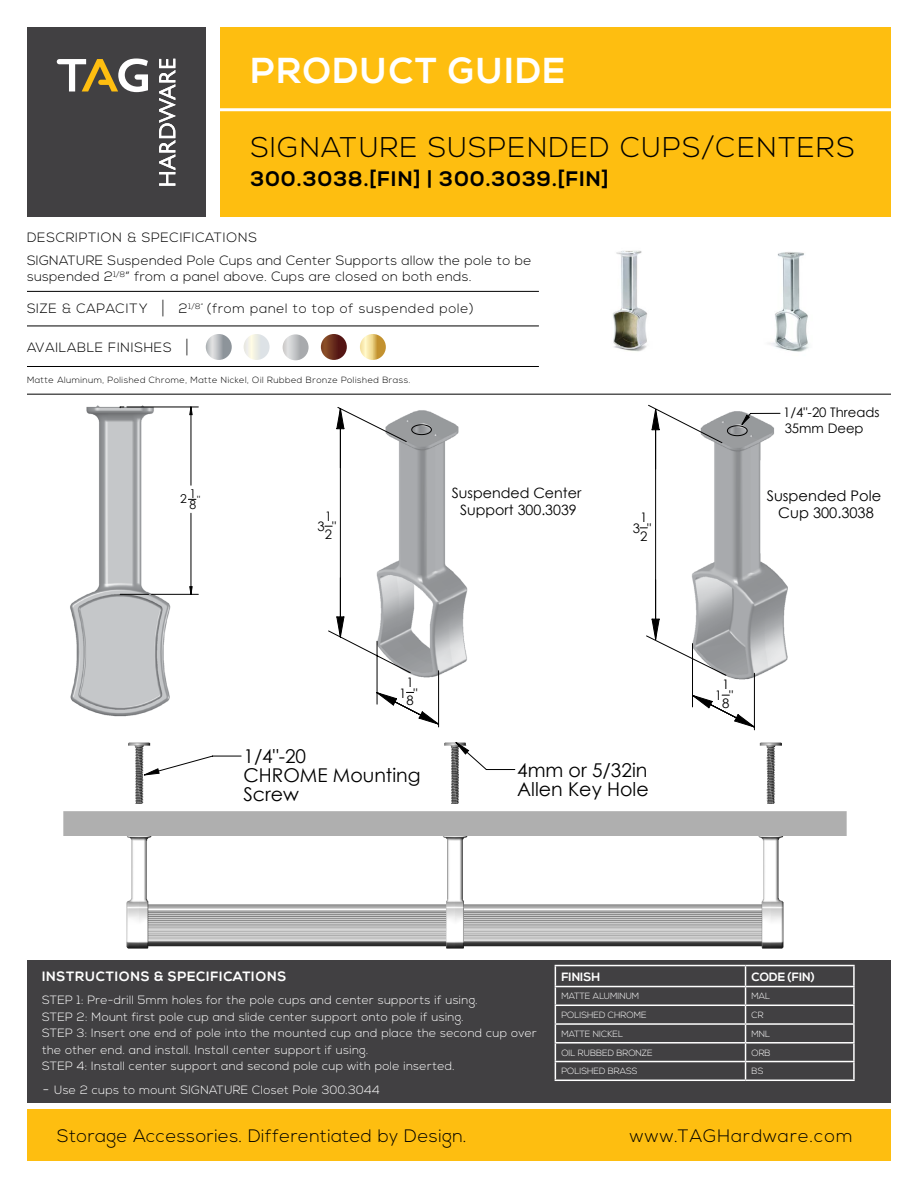
<style>
.page{position:relative;width:918px;height:1188px;background:#fff}
.page>*{position:absolute;margin:0;border:0;box-sizing:border-box;transform-origin:0 0}
.t1{font:700 36px "Nexa";letter-spacing:.05em;color:#fff}
.t2{font:300 28.5px "Nexa";letter-spacing:.05em;color:#000}
.t3{font:700 21px "Nexa";letter-spacing:.05em;color:#000}
.t4{font:19.05px/18.8px "Century Gothic";color:#000}
.t5{font:300 18px "Nexa";letter-spacing:.025em;color:#000}
.t6{font:300 18px "Nexa";letter-spacing:.06em;color:#000}
.t7{font:14.7px/17.5px "Century Gothic";color:#000;text-align:center}
.t8{font:14.25px/17.1px "Century Gothic";color:#000;text-align:center}
.t9{font:300 13.5px/23.2px "Nexa";letter-spacing:.025em;color:#000}
.t10{font:300 13.5px "Nexa";letter-spacing:.05em;color:#000}
.t11{font:700 13.5px "Nexa";letter-spacing:.05em;color:#fff}
.t12{font:13.2px/18.8px "Century Gothic";color:#000}
.t13{font:13.05px/18.8px "Century Gothic";color:#000}
.t14{font:12.15px/8.9px "Century Gothic";color:#000;text-align:right}
.t15{font:300 12px/16.5px "Nexa";letter-spacing:.025em;color:#fff}
.t16{font:700 12px "Nexa";color:#fff}
.t17{font:9.9px "Century Gothic";color:#000}
.t18{font:300 9px "Nexa";color:#fff}
.t19{font:300 9px "Nexa";letter-spacing:.05em;color:#000}
.s1{font-size:20.25px}
.s2{font-size:13.5px}
</style>
<div class="page">
<div style="left:27px;top:960px;width:864px;height:143px;background:#414042"></div>
<div style="left:27px;top:1109px;width:864px;height:52px;background:#febe10"></div>
<div style="left:27px;top:27px;width:179px;height:189px;background:#414042"></div>
<div style="left:221px;top:27px;width:670px;height:189px;background:#febe10"></div>
<hr style="left:27px;top:326px;width:512px;height:1px;background:#000">
<hr style="left:27px;top:291px;width:512px;height:1px;background:#000">
<hr style="left:27px;top:366px;width:512px;height:1px;background:#000">
<hr style="left:27px;top:394px;width:864px;height:1px;background:#000">
<div style="left:244px;top:334px;width:26px;height:26px;background:linear-gradient(to right,#faf7e5,#dce2e7);border-radius:13px"></div>
<svg style="left:283px;top:334px;width:26px;height:26px"></svg>
<svg style="left:206px;top:334px;width:26px;height:26px"></svg>
<svg style="left:321px;top:334px;width:26px;height:26px"></svg>
<img style="left:781px;top:578px;width:7px;height:86px">
<svg style="left:640px;top:404px;width:141px;height:327px"></svg>
<img style="left:440px;top:416px;width:28px;height:259px">
<svg style="left:325px;top:407px;width:115px;height:321px"></svg>
<img style="left:70px;top:405px;width:112px;height:312px">
<svg style="left:120px;top:594px;width:29px;height:1px"></svg>
<hr style="left:127px;top:407px;width:71px;height:1px;background:#000">
<hr style="left:152px;top:594px;width:46px;height:1px;background:#000">
<svg style="left:188px;top:406px;width:8px;height:189px"></svg>
<img style="left:63px;top:742px;width:784px;height:207px">
<svg style="left:143px;top:742px;width:373px;height:34px"></svg>
<svg style="left:159px;top:59px;width:16px;height:127px"></svg>
<svg style="left:57px;top:59px;width:91px;height:33px"></svg>
<hr style="left:213px;top:108px;width:679px;height:3px;background:#fff">
<svg style="left:360px;top:334px;width:26px;height:26px"></svg>
<hr style="left:555px;top:965px;width:191px;height:1px;background:#fff">
<hr style="left:746px;top:965px;width:109px;height:1px;background:#fff">
<hr style="left:853px;top:966px;width:2px;height:20px;background:#fff">
<hr style="left:555px;top:986px;width:191px;height:1px;background:#fff">
<hr style="left:746px;top:986px;width:109px;height:1px;background:#fff">
<hr style="left:555px;top:1005px;width:191px;height:1px;background:#fff">
<hr style="left:746px;top:1005px;width:109px;height:1px;background:#fff">
<hr style="left:555px;top:1023px;width:191px;height:2px;background:#fff">
<hr style="left:746px;top:1023px;width:109px;height:2px;background:#fff">
<hr style="left:555px;top:1042px;width:191px;height:2px;background:#fff">
<hr style="left:746px;top:1042px;width:109px;height:2px;background:#fff">
<hr style="left:555px;top:1061px;width:191px;height:1px;background:#fff">
<svg style="left:555px;top:966px;width:1px;height:114px"></svg>
<hr style="left:746px;top:1061px;width:109px;height:1px;background:#fff">
<svg style="left:745px;top:966px;width:1px;height:114px"></svg>
<svg style="left:853px;top:987px;width:2px;height:93px"></svg>
<hr style="left:555px;top:1080px;width:191px;height:1px;background:#fff">
<hr style="left:746px;top:1080px;width:109px;height:1px;background:#fff">
<img style="left:612px;top:250px;width:35px;height:102px">
<img style="left:769px;top:252px;width:40px;height:100px">
<p class="t1" style="left:251px;top:49px;width:316px">PRODUCT GUIDE</p>
<p class="t2" style="left:251px;top:131px;width:606px">SIGNATURE SUSPENDED CUPS/CENTERS</p>
<p class="t3" style="left:251px;top:166px;width:359px">300.3038.[FIN] | 300.3039.[FIN]</p>
<p class="t9" style="left:27px;top:226px;width:506px">DESCRIPTION &amp; SPECIFICATIONS<br>SIGNATURE Suspended Pole Cups and Center Supports allow the pole to be</p>
<p class="t9" style="left:27px;top:266px;width:446px">suspended 2<sup>1/8</sup>” from a panel above. Cups are closed on both ends.</p>
<p class="t10" style="left:27px;top:301px;width:448px">SIZE &amp; CAPACITY <span class="s1">|</span> 2<sup>1/8”</sup> (from panel to top of suspended pole)</p>
<p class="t10" style="left:27px;top:340px;width:163px">AVAILABLE FINISHES <span class="s1">|</span></p>
<p class="t19" style="left:27px;top:374px;width:385px">Matte Aluminum, Polished Chrome, Matte Nickel, Oil Rubbed Bronze Polished Brass.</p>
<p class="t14" style="left:180px;top:492px;width:18px">21<br>8</p>
<p class="t17" style="left:197px;top:493px;width:5px">"</p>
<p class="t13" style="left:318px;top:517px;width:9px">3</p>
<p class="t13" style="left:325px;top:506px;width:9px">1<br>2</p>
<p class="t13" style="left:332px;top:517px;width:6px">"</p>
<p class="t8" style="left:452px;top:484px;width:131px">Suspended Center<br>Support 300.3039</p>
<p class="t12" style="left:633px;top:519px;width:9px">3</p>
<p class="t12" style="left:640px;top:508px;width:9px">1<br>2</p>
<p class="t12" style="left:647px;top:519px;width:6px">"</p>
<p class="t13" style="left:399px;top:683px;width:9px">1</p>
<p class="t13" style="left:406px;top:672px;width:9px">1<br>8</p>
<p class="t13" style="left:414px;top:683px;width:6px">"</p>
<h3 class="t4" style="left:243px;top:747px;width:179px">1/4"-20<br>CHROME Mounting<br>Screw</h3>
<h3 class="t4" style="left:517px;top:760px;width:133px">4mm or 5/32in<br>Allen Key Hole</h3>
<p class="t12" style="left:783px;top:405px;width:98px;line-height:15.3px">1/4"-20 Threads<br>35mm Deep</p>
<p class="t7" style="left:767px;top:486px;width:116px">Suspended Pole<br>Cup 300.3038</p>
<p class="t12" style="left:715px;top:686px;width:9px">1</p>
<p class="t12" style="left:722px;top:675px;width:9px">1<br>8</p>
<p class="t12" style="left:729px;top:686px;width:6px">"</p>
<p class="t11" style="left:42px;top:968px;width:246px">INSTRUCTIONS &amp; SPECIFICATIONS</p>
<p class="t15" style="left:42px;top:992px;width:496px">STEP 1: Pre-drill 5mm holes for the pole cups and center supports if using.<br>STEP 2: Mount first pole cup and slide center support onto pole if using.<br>STEP 3: Insert one end of pole into the mounted cup and place the second cup over the other end. and install. Install center support if using.<br>STEP 4: Install center support and second pole cup with pole inserted.</p>
<p class="t15" style="left:43px;top:1082px;width:339px"><span class="s2">-</span> Use 2 cups to mount SIGNATURE Closet Pole 300.3044</p>
<p class="t16" style="left:561px;top:969px;width:40px">FINISH</p>
<p class="t16" style="left:752px;top:969px;width:65px">CODE (FIN)</p>
<p class="t18" style="left:561px;top:991px;width:79px">MATTE ALUMINUM</p>
<p class="t18" style="left:752px;top:991px;width:20px">MAL</p>
<p class="t18" style="left:561px;top:1010px;width:87px">POLISHED CHROME</p>
<p class="t18" style="left:752px;top:1010px;width:14px">CR</p>
<p class="t18" style="left:561px;top:1029px;width:63px">MATTE NICKEL</p>
<p class="t18" style="left:752px;top:1029px;width:20px">MNL</p>
<p class="t18" style="left:561px;top:1047px;width:93px">OIL RUBBED BRONZE</p>
<p class="t18" style="left:752px;top:1047px;width:21px">ORB</p>
<p class="t18" style="left:561px;top:1066px;width:78px">POLISHED BRASS</p>
<p class="t18" style="left:752px;top:1066px;width:13px">BS</p>
<p class="t5" style="left:57px;top:1125px;width:411px">Storage Accessories. Differentiated by Design.</p>
<p class="t6" style="left:630px;top:1125px;width:224px">www.TAGHardware.com</p>
</div>
